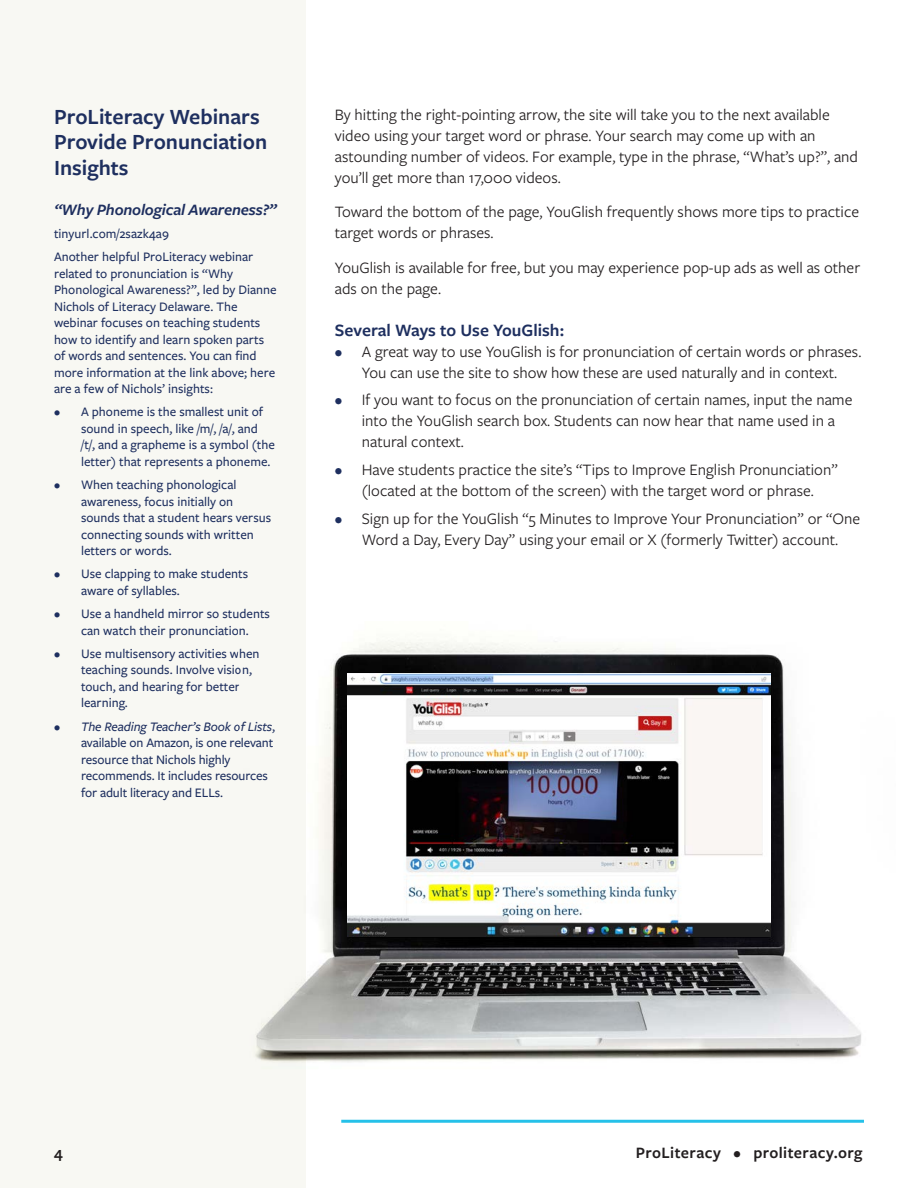
<style>
.page{position:relative;width:918px;height:1188px;background:#fff}
.page>*{position:absolute;margin:0;border:0;box-sizing:border-box;transform-origin:0 0}
.Sidebar_title{font:600 22.5px/25.5px "Freight Sans Pro";color:#1e2f5f}
.t1{font:600 18px "Freight Sans Pro";color:#1e2f5f}
.body_paragraph{font:16.5px/21px "Freight Sans Pro";color:#231f20}
.t2{font:600 16.5px "Freight Sans Pro";letter-spacing:.02em;color:#231f20}
.sidebar_subhead{font:italic 600 16.5px "Freight Sans Pro";letter-spacing:-.01em;color:#1e2f5f}
.sidebar_text{font:500 13.5px/16.5px "Freight Sans Pro";color:#1e2f5f}
.sidebar_url{font:500 13.5px "Freight Sans Pro";color:#1e2f5f}
.s1{font-style:italic}
.s2{color:#1e2f5f}
</style>
<div class="page">
<div style="left:0;top:0;width:306px;height:1188px;background:#f8f8f3"></div>
<hr style="left:341px;top:1120px;width:523px;height:3px;background:#25c1e9">
<img style="left:255px;top:636px;width:603px;height:426px">
<img style="left:257px;top:653px;width:604px;height:401px">
<img style="left:348px;top:674px;width:422px;height:263px">
<p class="Sidebar_title" style="left:54px;top:103px;width:215px">ProLiteracy Webinars<br>Provide Pronunciation<br>Insights</p>
<p class="sidebar_subhead" style="left:54px;top:198px;width:224px">“Why Phonological Awareness?”</p>
<p class="sidebar_url" style="left:54px;top:225px;width:116px">tinyurl.com/2sazk4a9</p>
<p class="sidebar_text" style="left:54px;top:248px;width:224px">Another helpful ProLiteracy webinar related to pronunciation is “Why Phonological Awareness?”, led by Dianne Nichols of Literacy Delaware. The webinar focuses on teaching students how to identify and learn spoken parts of words and sentences. You can find more information at the link above; here are a few of Nichols’ insights:</p>
<p class="sidebar_text" style="left:81px;top:403px;width:195px;text-indent:-27px">• A phoneme is the smallest unit of sound in speech, like /m/, /a/, and /t/, and a grapheme is a symbol (the letter) that represents a phoneme.</p>
<p class="sidebar_text" style="left:81px;top:476px;width:192px;text-indent:-27px">• When teaching phonological awareness, focus initially on sounds that a student hears versus connecting sounds with written letters or words.</p>
<p class="sidebar_text" style="left:81px;top:565px;width:169px;text-indent:-27px">• Use clapping to make students aware of syllables.</p>
<p class="sidebar_text" style="left:54px;top:605px;width:218px;text-align:center">• Use a handheld mirror so students can watch their pronunciation.</p>
<p class="sidebar_text" style="left:81px;top:645px;width:180px;text-indent:-27px">• Use multisensory activities when teaching sounds. Involve vision, touch, and hearing for better learning.</p>
<p class="sidebar_text" style="left:81px;top:718px;width:195px;text-indent:-27px"><span class="s1">• The Reading Teacher’s Book of Lists</span>, available on Amazon, is one relevant resource that Nichols highly recommends. It includes resources for adult literacy and ELLs.</p>
<p class="body_paragraph" style="left:335px;top:103px;width:525px">By hitting the right-pointing arrow, the site will take you to the next available video using your target word or phrase. Your search may come up with an astounding number of videos. For example, type in the phrase, “What’s up?”, and you’ll get more than 17,000 videos.</p>
<p class="body_paragraph" style="left:335px;top:201px;width:526px">Toward the bottom of the page, YouGlish frequently shows more tips to practice target words or phrases.</p>
<p class="body_paragraph" style="left:335px;top:256px;width:527px">YouGlish is available for free, but you may experience pop-up ads as well as other ads on the page.</p>
<h3 class="t1" style="left:335px;top:318px;width:231px">Several Ways to Use YouGlish:</h3>
<p class="body_paragraph" style="left:335px;top:340px;width:528px;text-align:center"><span class="s2">•</span> A great way to use YouGlish is for pronunciation of certain words or phrases.<br>You can use the site to show how these are used naturally and in context.</p>
<p class="body_paragraph" style="left:362px;top:389px;width:492px;text-indent:-27px"><span class="s2">•</span> If you want to focus on the pronunciation of certain names, input the name into the YouGlish search box. Students can now hear that name used in a natural context.</p>
<p class="body_paragraph" style="left:335px;top:459px;width:504px;text-align:center"><span class="s2">•</span> Have students practice the site’s “Tips to Improve English Pronunciation” (located at the bottom of the screen) with the target word or phrase.</p>
<p class="body_paragraph" style="left:335px;top:507px;width:527px;text-align:center"><span class="s2">•</span> Sign up for the YouGlish “5 Minutes to Improve Your Pronunciation” or “One<br>Word a Day, Every Day” using your email or X (formerly Twitter) account.</p>
<p class="t2" style="left:54px;top:1141px;width:11px">4</p>
<p class="t2" style="left:636px;top:1141px;width:228px">ProLiteracy • proliteracy.org</p>
</div>
